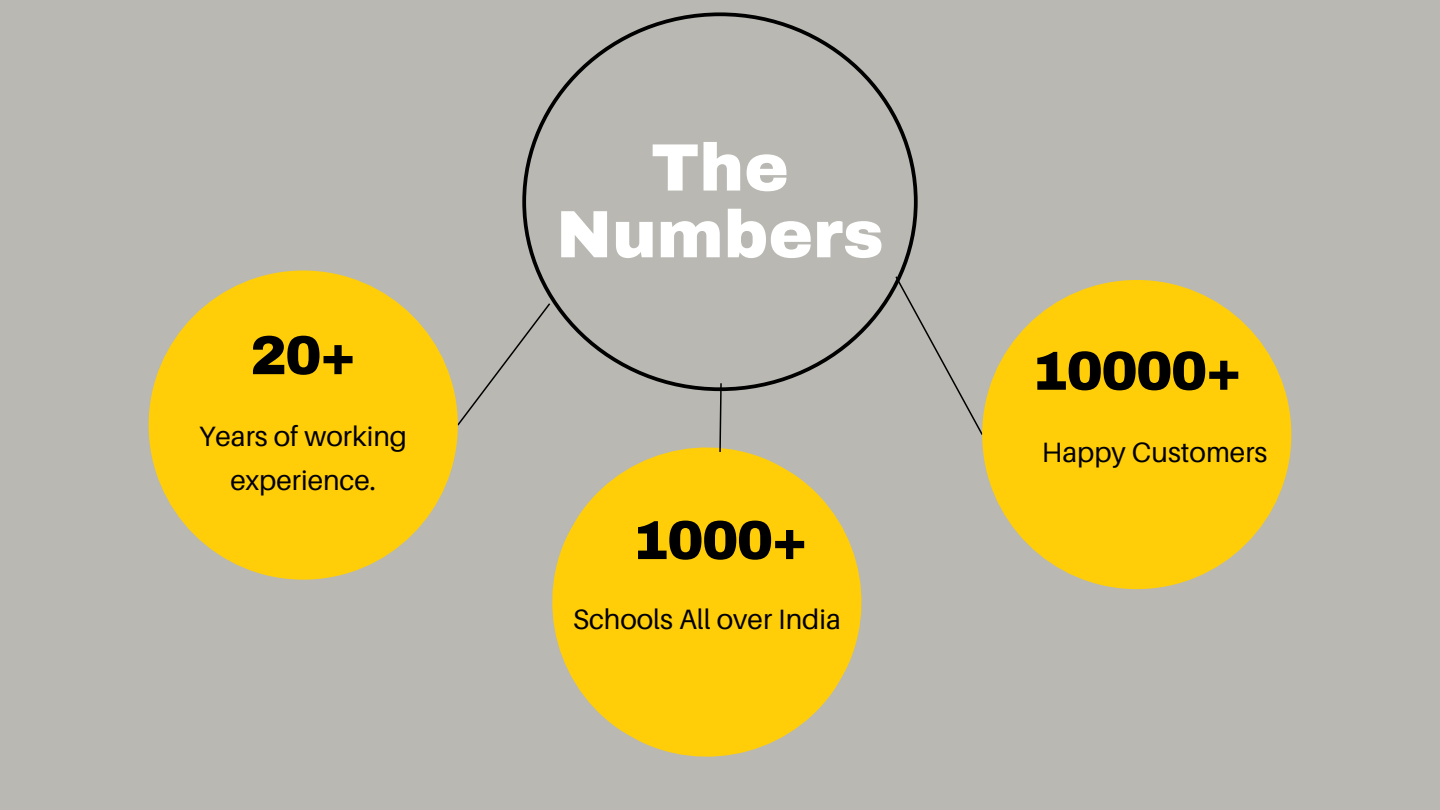
<style>
.page{position:relative;width:1440px;height:810px;background:#b9b8b2}
.page>*{position:absolute;margin:0;border:0;box-sizing:border-box;transform-origin:0 0}
.t1{font:900 67px/66.8px "Archivo";color:#fff;text-align:center}
.t2{font:900 55px "Archivo";letter-spacing:-.035em;color:#000}
.t3{font:28px/44.2px "Aileron";color:#000;text-align:center}
</style>
<div class="page">
<svg style="left:522px;top:12px;width:396px;height:379px"></svg>
<svg style="left:456px;top:302px;width:96px;height:124px"></svg>
<div style="left:149px;top:270px;width:309px;height:310px;background:#ffce08;border-radius:50%"></div>
<svg style="left:894px;top:275px;width:90px;height:160px"></svg>
<div style="left:982px;top:280px;width:309px;height:309px;background:#ffce08;border-radius:50%"></div>
<svg style="left:530px;top:425px;width:332px;height:332px;fill:#ffce08"></svg>
<svg style="left:719px;top:382px;width:4px;height:71px"></svg>
<h2 class="t2" style="left:250px;top:326px;width:107px">20+</h2>
<p class="t3" style="left:199px;top:413px;width:209px">Years of working experience.</p>
<h1 class="t1" style="left:556px;top:135px;width:329px">The<br>Numbers</h1>
<p class="t2" style="left:632px;top:511px;width:177px">1000+</p>
<p class="t3" style="left:573px;top:596px;width:270px">Schools All over India</p>
<p class="t2" style="left:1032px;top:341px;width:212px">10000+</p>
<h2 class="t3" style="left:1042px;top:430px;width:227px">Happy Customers</h2>
</div>
